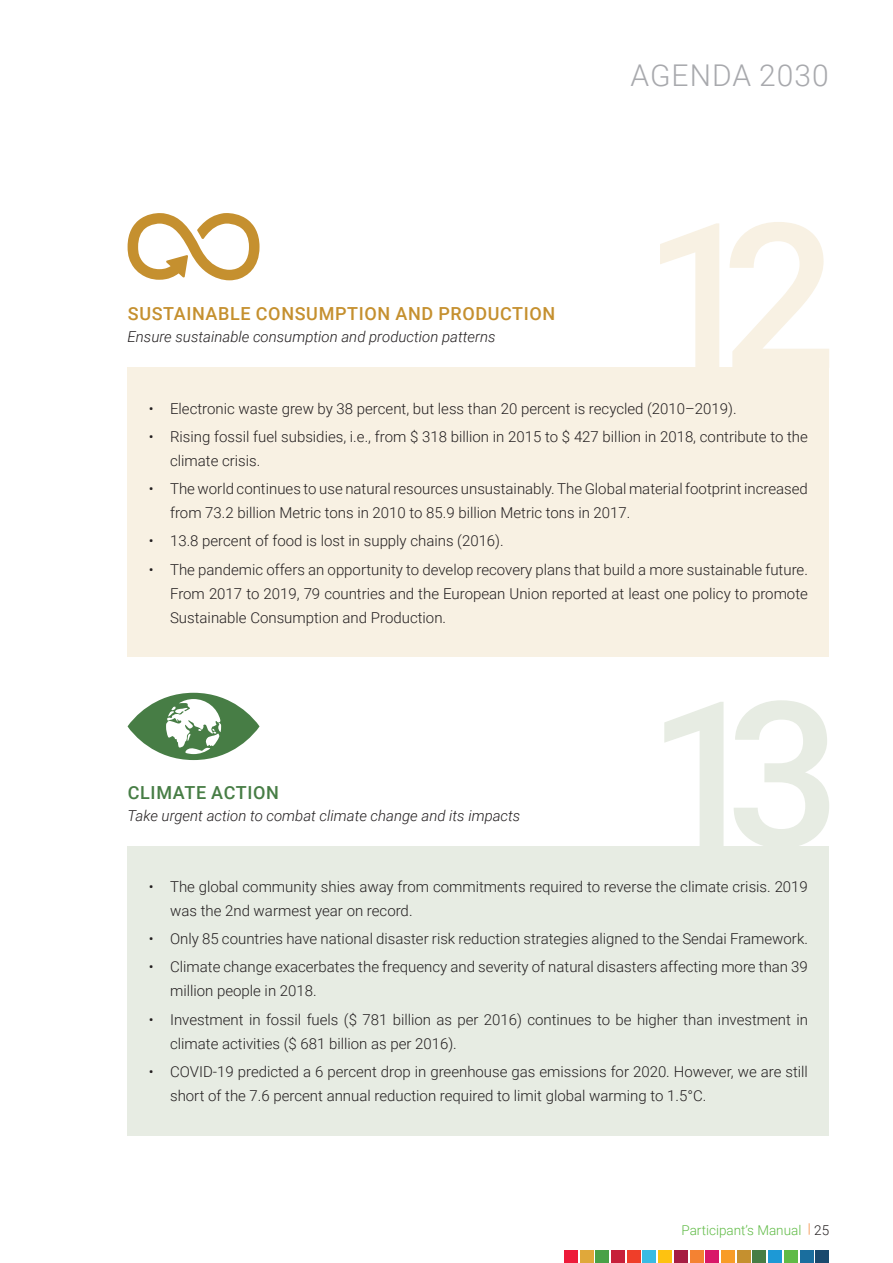
<style>
.page{position:relative;width:893px;height:1263px;background:#fff}
.page>*{position:absolute;margin:0;border:0;box-sizing:border-box;transform-origin:0 0}
.t1{font:500 202.5px "Roboto";color:#f8f1e3}
.t2{font:500 202.5px "Roboto";color:#e7ece3}
.t3{font:300 30px "Roboto";letter-spacing:.035em;color:#a8a9ad}
.t4{font:500 18px "Roboto";letter-spacing:.035em;color:#c5902f}
.t5{font:500 18px "Roboto";letter-spacing:.035em;color:#477d45}
.t6{font:300 15px/24px "Roboto";color:#231f20}
.t7{font:italic 300 15px "Roboto";color:#231f20}
.t8{font:300 13.5px "Roboto";color:#60bb46}
.s1{color:#f48232}
.s2{color:#231f20}
</style>
<div class="page">
<div style="left:128px;top:368px;width:701px;height:289px;background:#f8f1e3"></div>
<div style="left:128px;top:846px;width:701px;height:289px;background:#e7ece3"></div>
<svg style="left:128px;top:213px;width:132px;height:67px"></svg>
<svg style="left:128px;top:693px;width:132px;height:67px"></svg>
<div style="left:564px;top:1250px;width:14px;height:13px;background:#ed1a3a"></div>
<div style="left:580px;top:1250px;width:14px;height:13px;background:#e0a83a"></div>
<div style="left:595px;top:1250px;width:14px;height:13px;background:#49a147"></div>
<div style="left:611px;top:1250px;width:14px;height:13px;background:#c71f3a"></div>
<div style="left:627px;top:1250px;width:14px;height:13px;background:#ef3e29"></div>
<div style="left:642px;top:1250px;width:14px;height:13px;background:#3abbe3"></div>
<div style="left:658px;top:1250px;width:14px;height:13px;background:#fec210"></div>
<div style="left:674px;top:1250px;width:14px;height:13px;background:#a61d43"></div>
<div style="left:690px;top:1250px;width:13px;height:13px;background:#f48232"></div>
<div style="left:705px;top:1250px;width:14px;height:13px;background:#d91769"></div>
<div style="left:721px;top:1250px;width:14px;height:13px;background:#f89c27"></div>
<div style="left:737px;top:1250px;width:14px;height:13px;background:#c5902f"></div>
<div style="left:752px;top:1250px;width:14px;height:13px;background:#477d45"></div>
<div style="left:768px;top:1250px;width:14px;height:13px;background:#1d99d6"></div>
<div style="left:784px;top:1250px;width:14px;height:13px;background:#60bb46"></div>
<div style="left:800px;top:1250px;width:13px;height:13px;background:#1a6e9e"></div>
<div style="left:815px;top:1250px;width:14px;height:13px;background:#19496d"></div>
<p class="t4" style="left:128px;top:301px;width:429px">SUSTAINABLE CONSUMPTION AND PRODUCTION</p>
<p class="t7" style="left:128px;top:326px;width:370px">Ensure sustainable consumption and production patterns</p>
<h2 class="t3" style="left:630px;top:55px;width:200px">AGENDA 2030</h2>
<h1 class="t1" style="left:643px;top:154px;width:195px">12</h1>
<p class="t6" style="left:149px;top:396px;width:589px">• Electronic waste grew by 38 percent, but less than 20 percent is recycled (2010–2019).</p>
<p class="t6" style="left:170px;top:424px;width:639px;text-indent:-21px">• Rising fossil fuel subsidies, i.e., from $ 318 billion in 2015 to $ 427 billion in 2018, contribute to the climate crisis.</p>
<p class="t6" style="left:170px;top:476px;width:639px;text-indent:-21px">• The world continues to use natural resources unsustainably. The Global material footprint increased from 73.2 billion Metric tons in 2010 to 85.9 billion Metric tons in 2017.</p>
<p class="t6" style="left:149px;top:528px;width:356px">• 13.8 percent of food is lost in supply chains (2016).</p>
<p class="t6" style="left:170px;top:557px;width:639px;text-align:justify;text-indent:-21px">• The pandemic offers an opportunity to develop recovery plans that build a more sustainable future.<br>From 2017 to 2019, 79 countries and the European Union reported at least one policy to promote Sustainable Consumption and Production.</p>
<p class="t5" style="left:128px;top:780px;width:153px">CLIMATE ACTION</p>
<p class="t7" style="left:128px;top:805px;width:394px">Take urgent action to combat climate change and its impacts</p>
<h1 class="t2" style="left:648px;top:632px;width:195px">13</h1>
<p class="t6" style="left:170px;top:874px;width:639px;text-indent:-21px">• The global community shies away from commitments required to reverse the climate crisis. 2019 was the 2nd warmest year on record.</p>
<p class="t6" style="left:149px;top:926px;width:661px">• Only 85 countries have national disaster risk reduction strategies aligned to the Sendai Framework.</p>
<p class="t6" style="left:170px;top:954px;width:639px;text-indent:-21px">• Climate change exacerbates the frequency and severity of natural disasters affecting more than 39 million people in 2018.</p>
<p class="t6" style="left:170px;top:1007px;width:639px;text-indent:-21px">• Investment in fossil fuels ($ 781 billion as per 2016) continues to be higher than investment in climate activities ($ 681 billion as per 2016).</p>
<p class="t6" style="left:170px;top:1059px;width:639px;text-indent:-21px">• COVID-19 predicted a 6 percent drop in greenhouse gas emissions for 2020. However, we are still short of the 7.6 percent annual reduction required to limit global warming to 1.5°C.</p>
<p class="t8" style="left:681px;top:1220px;width:149px">Participant’s Manual <span class="s1">|</span> <span class="s2">25</span></p>
</div>
